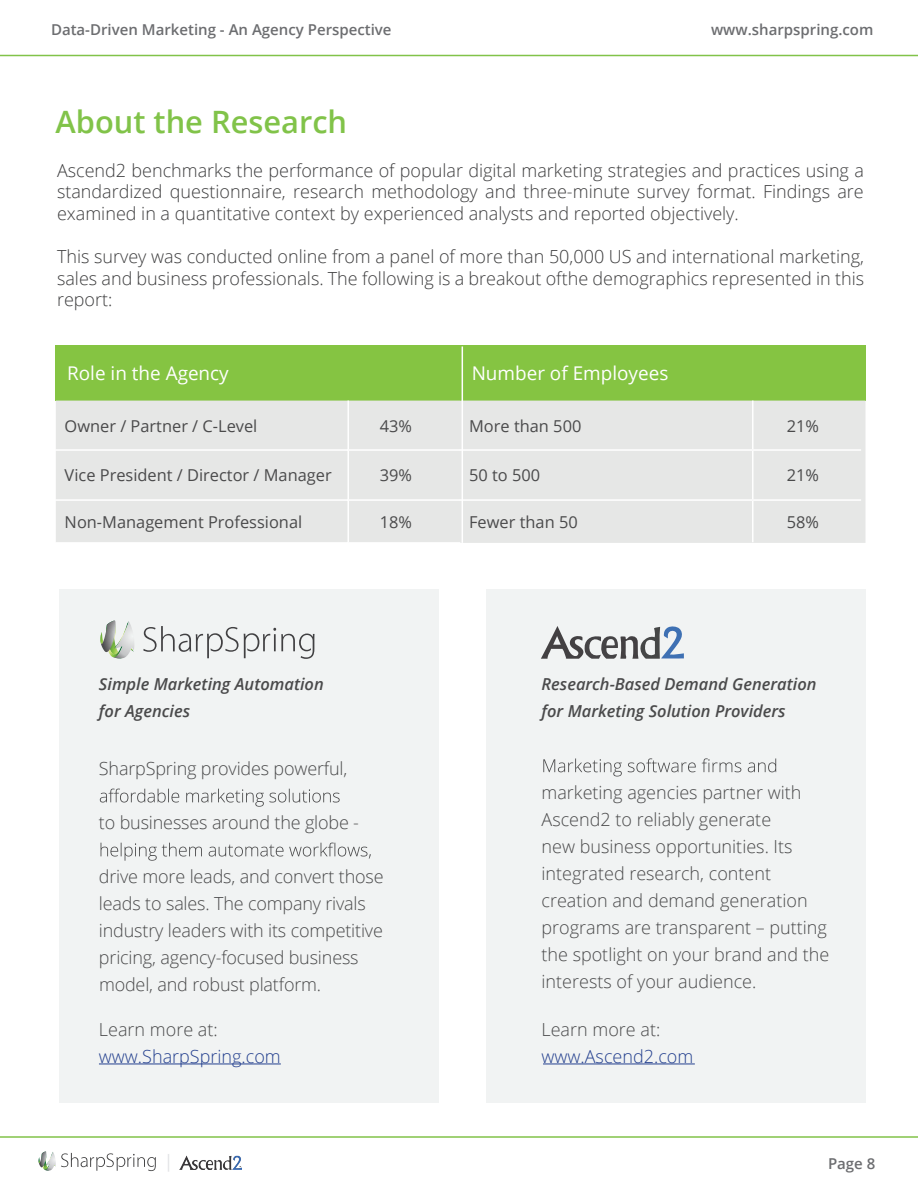
<style>
.page{position:relative;width:918px;height:1188px;background:#fff}
.page>*{position:absolute;margin:0;border:0;box-sizing:border-box;transform-origin:0 0}
.t1{font:600 30.75px "Open Sans";color:#81c349}
.t2{font:18.9px "Open Sans";color:#fff}
.t3{font:300 18px/27px "Open Sans";color:#4a4a4b}
.t4{font:300 18px/21.6px "Open Sans";color:#3e3e3f;text-align:justify}
.t5{font:300 18px "Open Sans";color:#25418f}
.t6{font:italic 600 16.5px/27px "Open Sans";color:#4a4a4b}
.t7{font:16.35px "Open Sans";color:#4a4a4b}
.t8{font:600 15px "Open Sans";color:#6c6d70}
</style>
<div class="page">
<svg style="left:39px;top:1151px;width:117px;height:20px"></svg>
<hr style="left:0;top:1136px;width:918px;height:2px;background:#81c349">
<hr style="left:0;top:55px;width:918px;height:1px;background:#81c349">
<div style="left:56px;top:345px;width:405px;height:56px;background:#85c442"></div>
<div style="left:56px;top:401px;width:404px;height:141px;background:#e6e7e6"></div>
<hr style="left:55px;top:449px;width:293px;height:2px;background:#fff">
<hr style="left:55px;top:499px;width:293px;height:2px;background:#fff">
<hr style="left:347px;top:401px;width:2px;height:48px;background:#fff">
<hr style="left:347px;top:451px;width:2px;height:48px;background:#fff">
<hr style="left:347px;top:501px;width:2px;height:41px;background:#fff">
<hr style="left:347px;top:449px;width:114px;height:2px;background:#fff">
<hr style="left:347px;top:499px;width:114px;height:2px;background:#fff">
<div style="left:460px;top:345px;width:406px;height:56px;background:#85c442"></div>
<div style="left:460px;top:401px;width:406px;height:142px;background:#e6e7e6"></div>
<hr style="left:460px;top:449px;width:293px;height:2px;background:#fff">
<hr style="left:753px;top:449px;width:108px;height:2px;background:#fff">
<hr style="left:460px;top:499px;width:293px;height:2px;background:#fff">
<hr style="left:753px;top:499px;width:108px;height:2px;background:#fff">
<hr style="left:752px;top:401px;width:2px;height:48px;background:#fff">
<hr style="left:752px;top:451px;width:2px;height:48px;background:#fff">
<hr style="left:752px;top:501px;width:2px;height:41px;background:#fff">
<hr style="left:462px;top:346px;width:1px;height:197px;background:#fff">
<div style="left:59px;top:589px;width:379px;height:513px;background:#f1f3f3"></div>
<div style="left:486px;top:589px;width:380px;height:513px;background:#f1f3f3"></div>
<svg style="left:100px;top:789px;width:240px;height:18px"></svg>
<svg style="left:101px;top:843px;width:270px;height:18px"></svg>
<hr style="left:99px;top:1064px;width:182px;height:1px;background:#25418f">
<hr style="left:543px;top:1064px;width:152px;height:1px;background:#25418f">
<svg style="left:543px;top:758px;width:233px;height:18px"></svg>
<svg style="left:143px;top:626px;width:172px;height:33px"></svg>
<svg style="left:100px;top:620px;width:34px;height:38px"></svg>
<svg style="left:541px;top:626px;width:143px;height:33px"></svg>
<svg style="left:168px;top:1154px;width:1px;height:18px"></svg>
<img style="left:180px;top:1155px;width:61px;height:14px">
<p class="t8" style="left:51px;top:19px;width:342px">Data-Driven Marketing - An Agency Perspective</p>
<h1 class="t1" style="left:56px;top:101px;width:293px">About the Research</h1>
<p class="t8" style="left:711px;top:19px;width:164px">www.sharpspring.com</p>
<p class="t4" style="left:57px;top:159px;width:808px">Ascend2 benchmarks the performance of popular digital marketing strategies and practices using a standardized questionnaire, research methodology and three-minute survey format. Findings are examined in a quantitative context by experienced analysts and reported objectively.</p>
<p class="t4" style="left:57px;top:245px;width:809px">This survey was conducted online from a panel of more than 50,000 US and international marketing, sales and business professionals. The following is a breakout ofthe demographics represented in this report:</p>
<p class="t2" style="left:67px;top:360px;width:163px">Role in the Agency</p>
<p class="t7" style="left:65px;top:414px;width:194px">Owner / Partner / C-Level</p>
<p class="t7" style="left:380px;top:414px;width:34px">43%</p>
<p class="t7" style="left:65px;top:464px;width:269px">Vice President / Director / Manager</p>
<p class="t7" style="left:380px;top:464px;width:34px">39%</p>
<p class="t7" style="left:65px;top:511px;width:239px">Non-Management Professional</p>
<p class="t7" style="left:380px;top:511px;width:34px">18%</p>
<p class="t6" style="left:99px;top:671px;width:226px">Simple Marketing Automation for Agencies</p>
<p class="t3" style="left:99px;top:755px;width:250px">SharpSpring provides powerful,</p>
<p class="t3" style="left:99px;top:809px;width:262px">to businesses around the globe -</p>
<p class="t3" style="left:99px;top:863px;width:286px">drive more leads, and convert those leads to sales. The company rivals industry leaders with its competitive pricing, agency-focused business model, and robust platform.</p>
<p class="t3" style="left:99px;top:1015px;width:120px">Learn more at:</p>
<p class="t5" style="left:99px;top:1044px;width:183px">www.SharpSpring.com</p>
<p class="t2" style="left:472px;top:360px;width:198px">Number of Employees</p>
<p class="t7" style="left:469px;top:414px;width:114px">More than 500</p>
<p class="t7" style="left:787px;top:414px;width:34px">21%</p>
<p class="t7" style="left:469px;top:464px;width:73px">50 to 500</p>
<p class="t7" style="left:787px;top:464px;width:34px">21%</p>
<p class="t7" style="left:469px;top:511px;width:110px">Fewer than 50</p>
<p class="t7" style="left:787px;top:511px;width:34px">58%</p>
<p class="t6" style="left:542px;top:671px;width:277px">Research-Based Demand Generation for Marketing Solution Providers</p>
<p class="t3" style="left:542px;top:779px;width:289px">marketing agencies partner with<br>Ascend2 to reliably generate<br>new business opportunities. Its integrated research, content creation and demand generation programs are transparent – putting the spotlight on your brand and the interests of your audience.</p>
<p class="t3" style="left:542px;top:1015px;width:120px">Learn more at:</p>
<p class="t5" style="left:542px;top:1044px;width:153px">www.Ascend2.com</p>
<p class="t8" style="left:828px;top:1153px;width:49px">Page 8</p>
</div>
